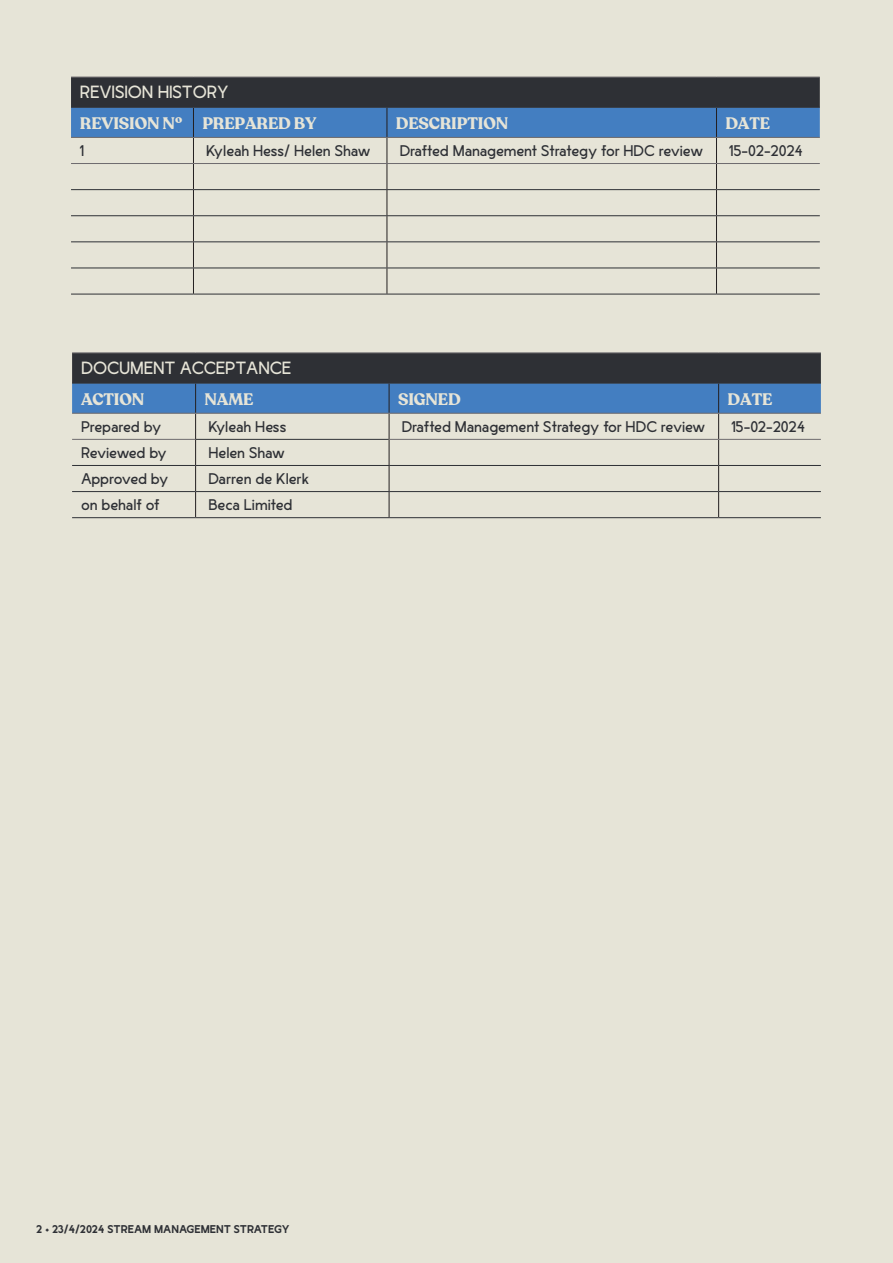
<style>
.page{position:relative;width:893px;height:1263px;background:#e6e4d7}
.page>*{position:absolute;margin:0;border:0;box-sizing:border-box;transform-origin:0 0}
.t1{font:700 16.5px "Recoleta Alt";letter-spacing:-.01em;color:#e6e4d7}
.t2{font:16.5px "Lucifer Sans";letter-spacing:-.01em;color:#e6e4d7}
.HH_-_Body_9_6{font:14.4px "Lucifer Sans";letter-spacing:-.01em;color:#2e3035}
.HH_-_Body_9_6-2{font:14.4px "Lucifer Sans";letter-spacing:-.03em;color:#2e3035}
.t3{font:600 10.5px "Lucifer Sans";color:#2e3035}
</style>
<div class="page">
<svg style="left:71px;top:78px;width:749px;height:216px"></svg>
<hr style="left:71px;top:77px;width:122px;height:1px;background:#6d6a6d">
<hr style="left:193px;top:77px;width:194px;height:1px;background:#6d6a6d">
<hr style="left:71px;top:107px;width:122px;height:1px;background:#2e3035">
<hr style="left:193px;top:107px;width:194px;height:1px;background:#2e3035">
<hr style="left:387px;top:77px;width:329px;height:1px;background:#6d6a6d">
<hr style="left:716px;top:77px;width:104px;height:1px;background:#6d6a6d">
<hr style="left:387px;top:107px;width:329px;height:1px;background:#2e3035">
<hr style="left:716px;top:107px;width:104px;height:1px;background:#2e3035">
<hr style="left:71px;top:137px;width:122px;height:1px;background:#6d6a6d">
<hr style="left:193px;top:137px;width:194px;height:1px;background:#6d6a6d">
<hr style="left:387px;top:137px;width:329px;height:1px;background:#6d6a6d">
<hr style="left:716px;top:137px;width:104px;height:1px;background:#6d6a6d">
<hr style="left:71px;top:163px;width:122px;height:1px;background:#6d6a6d">
<hr style="left:193px;top:163px;width:194px;height:1px;background:#6d6a6d">
<hr style="left:387px;top:163px;width:329px;height:1px;background:#6d6a6d">
<hr style="left:716px;top:163px;width:104px;height:1px;background:#6d6a6d">
<hr style="left:71px;top:189px;width:122px;height:1px;background:#2e3035">
<hr style="left:193px;top:189px;width:194px;height:1px;background:#2e3035">
<hr style="left:387px;top:189px;width:329px;height:1px;background:#2e3035">
<hr style="left:716px;top:189px;width:104px;height:1px;background:#2e3035">
<hr style="left:71px;top:215px;width:122px;height:1px;background:#2e3035">
<hr style="left:193px;top:215px;width:194px;height:1px;background:#2e3035">
<hr style="left:387px;top:215px;width:329px;height:1px;background:#2e3035">
<hr style="left:716px;top:215px;width:104px;height:1px;background:#2e3035">
<hr style="left:71px;top:241px;width:122px;height:1px;background:#2e3035">
<hr style="left:71px;top:268px;width:122px;height:1px;background:#2e3035">
<hr style="left:71px;top:294px;width:122px;height:1px;background:#2e3035">
<hr style="left:193px;top:241px;width:194px;height:1px;background:#2e3035">
<hr style="left:193px;top:268px;width:194px;height:1px;background:#2e3035">
<hr style="left:193px;top:294px;width:194px;height:1px;background:#2e3035">
<hr style="left:387px;top:241px;width:329px;height:1px;background:#2e3035">
<hr style="left:387px;top:268px;width:329px;height:1px;background:#2e3035">
<hr style="left:387px;top:294px;width:329px;height:1px;background:#2e3035">
<hr style="left:716px;top:241px;width:104px;height:1px;background:#2e3035">
<hr style="left:716px;top:268px;width:104px;height:1px;background:#2e3035">
<hr style="left:716px;top:294px;width:104px;height:1px;background:#2e3035">
<svg style="left:72px;top:353px;width:749px;height:164px"></svg>
<hr style="left:72px;top:352px;width:124px;height:1px;background:#6d6a6d">
<hr style="left:196px;top:352px;width:193px;height:1px;background:#6d6a6d">
<hr style="left:72px;top:383px;width:124px;height:1px;background:#2e3035">
<hr style="left:196px;top:383px;width:193px;height:1px;background:#2e3035">
<hr style="left:389px;top:352px;width:330px;height:1px;background:#6d6a6d">
<hr style="left:719px;top:352px;width:102px;height:1px;background:#6d6a6d">
<hr style="left:389px;top:383px;width:330px;height:1px;background:#2e3035">
<hr style="left:719px;top:383px;width:102px;height:1px;background:#2e3035">
<hr style="left:72px;top:413px;width:124px;height:1px;background:#6d6a6d">
<hr style="left:196px;top:413px;width:193px;height:1px;background:#6d6a6d">
<hr style="left:389px;top:413px;width:330px;height:1px;background:#6d6a6d">
<hr style="left:719px;top:413px;width:102px;height:1px;background:#6d6a6d">
<hr style="left:72px;top:439px;width:123px;height:1px;background:#6d6a6d">
<hr style="left:196px;top:439px;width:193px;height:1px;background:#2e3035">
<hr style="left:389px;top:439px;width:330px;height:1px;background:#6d6a6d">
<hr style="left:719px;top:439px;width:102px;height:1px;background:#6d6a6d">
<hr style="left:72px;top:465px;width:124px;height:1px;background:#2e3035">
<hr style="left:196px;top:465px;width:193px;height:1px;background:#2e3035">
<hr style="left:389px;top:465px;width:330px;height:1px;background:#2e3035">
<hr style="left:719px;top:465px;width:102px;height:1px;background:#2e3035">
<hr style="left:72px;top:491px;width:124px;height:1px;background:#2e3035">
<hr style="left:72px;top:517px;width:124px;height:1px;background:#2e3035">
<hr style="left:196px;top:491px;width:193px;height:1px;background:#2e3035">
<hr style="left:196px;top:517px;width:193px;height:1px;background:#2e3035">
<hr style="left:389px;top:491px;width:330px;height:1px;background:#2e3035">
<hr style="left:389px;top:517px;width:330px;height:1px;background:#2e3035">
<hr style="left:719px;top:491px;width:102px;height:1px;background:#2e3035">
<hr style="left:719px;top:517px;width:102px;height:1px;background:#2e3035">
<p class="t2" style="left:80px;top:79px;width:150px">REVISION HISTORY</p>
<p class="t1" style="left:80px;top:113px;width:104px">REVISION Nº</p>
<p class="t1" style="left:202px;top:113px;width:116px">PREPARED BY</p>
<p class="t1" style="left:396px;top:113px;width:114px">DESCRIPTION</p>
<p class="t1" style="left:725px;top:113px;width:46px">DATE</p>
<p class="HH_-_Body_9_6" style="left:80px;top:139px;width:6px">1</p>
<p class="HH_-_Body_9_6" style="left:206px;top:139px;width:166px">Kyleah Hess/ Helen Shaw</p>
<p class="HH_-_Body_9_6" style="left:400px;top:139px;width:305px">Drafted Management Strategy for HDC review</p>
<p class="HH_-_Body_9_6" style="left:729px;top:139px;width:75px">15-02-2024</p>
<p class="t2" style="left:81px;top:354px;width:212px">DOCUMENT ACCEPTANCE</p>
<p class="t1" style="left:81px;top:388px;width:65px">ACTION</p>
<p class="t1" style="left:205px;top:388px;width:50px">NAME</p>
<p class="t1" style="left:398px;top:388px;width:64px">SIGNED</p>
<p class="t1" style="left:728px;top:388px;width:46px">DATE</p>
<p class="HH_-_Body_9_6" style="left:81px;top:414px;width:82px">Prepared by</p>
<p class="HH_-_Body_9_6" style="left:208px;top:414px;width:80px">Kyleah Hess</p>
<p class="HH_-_Body_9_6" style="left:402px;top:414px;width:305px">Drafted Management Strategy for HDC review</p>
<p class="HH_-_Body_9_6" style="left:731px;top:414px;width:75px">15-02-2024</p>
<p class="HH_-_Body_9_6" style="left:81px;top:441px;width:87px">Reviewed by</p>
<p class="HH_-_Body_9_6" style="left:208px;top:441px;width:78px">Helen Shaw</p>
<p class="HH_-_Body_9_6-2" style="left:81px;top:467px;width:89px">Approved by</p>
<p class="HH_-_Body_9_6" style="left:208px;top:467px;width:102px">Darren de Klerk</p>
<p class="HH_-_Body_9_6" style="left:81px;top:493px;width:80px">on behalf of</p>
<p class="HH_-_Body_9_6" style="left:208px;top:493px;width:86px">Beca Limited</p>
<p class="t3" style="left:36px;top:1219px;width:255px">2 • 23/4/2024 STREAM MANAGEMENT STRATEGY</p>
</div>
